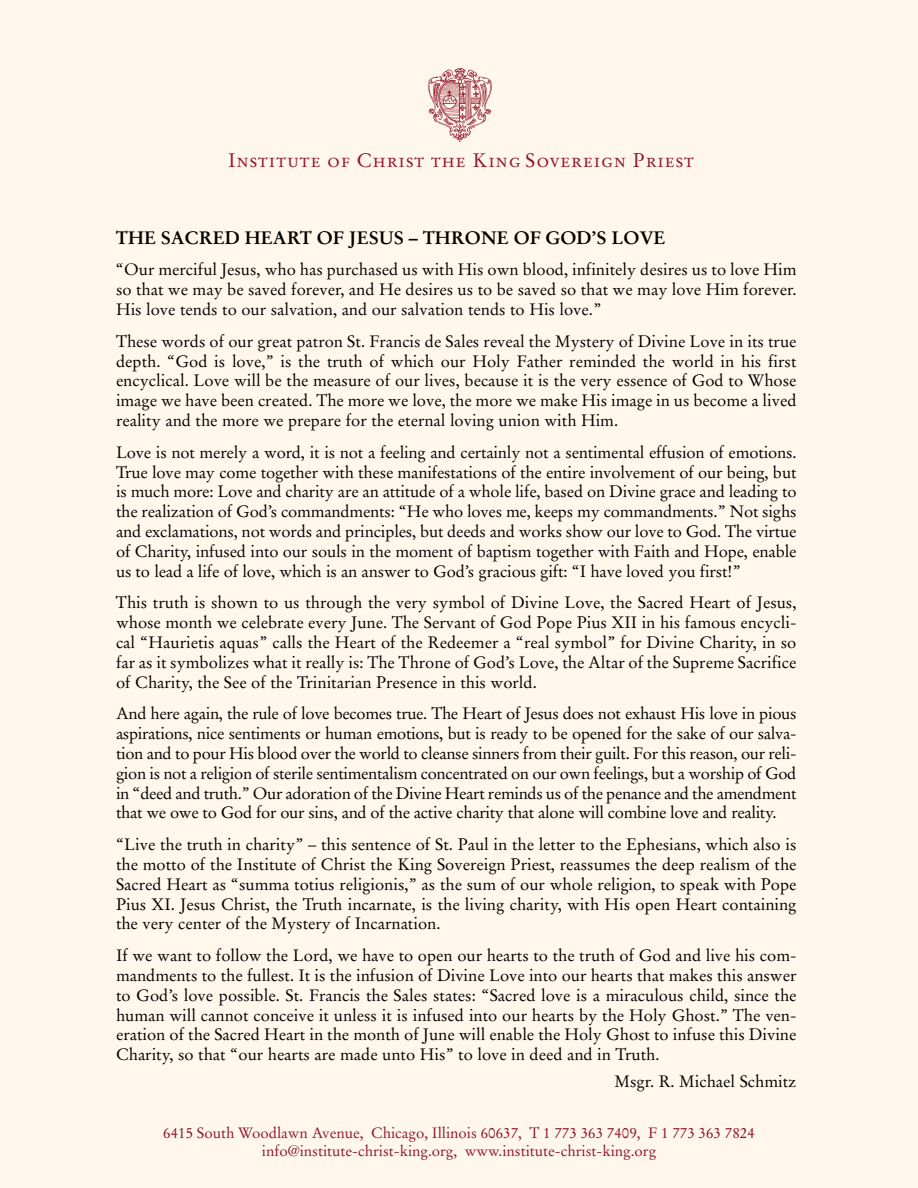
<style>
.page{position:relative;width:918px;height:1188px;background:#fff7eb}
.page>*{position:absolute;margin:0;border:0;box-sizing:border-box;transform-origin:0 0}
.t1{font:19.5px "Stempel Garamond Roman SC";letter-spacing:.05em;color:#8f162b}
.t2{font:700 18px "Stempel Garamond";color:#000}
.t3{font:16.5px/19.8px "Stempel Garamond";color:#000;text-align:justify}
.t4{font:15px/18px "Stempel Garamond";color:#8f162b;text-align:center}
</style>
<div class="page">
<img style="left:427px;top:68px;width:65px;height:75px">
<p class="t1" style="left:228px;top:152px;width:467px">Institute of Christ the King Sovereign Priest</p>
<p class="t2" style="left:116px;top:230px;width:551px">THE SACRED HEART OF JESUS – THRONE OF GOD’S LOVE</p>
<p class="t3" style="left:116px;top:261px;width:682px">“Our merciful Jesus, who has purchased us with His own blood, infinitely desires us to love Him so that we may be saved forever, and He desires us to be saved so that we may love Him forever.<br>His love tends to our salvation, and our salvation tends to His love.”</p>
<p class="t3" style="left:116px;top:333px;width:682px">These words of our great patron St. Francis de Sales reveal the Mystery of Divine Love in its true depth. “God is love,” is the truth of which our Holy Father reminded the world in his first encyclical. Love will be the measure of our lives, because it is the very essence of God to Whose image we have been created. The more we love, the more we make His image in us become a lived reality and the more we prepare for the eternal loving union with Him.</p>
<p class="t3" style="left:116px;top:444px;width:682px">Love is not merely a word, it is not a feeling and certainly not a sentimental effusion of emotions.<br>True love may come together with these manifestations of the entire involvement of our being, but is much more: Love and charity are an attitude of a whole life, based on Divine grace and leading to the realization of God’s commandments: “He who loves me, keeps my commandments.” Not sighs and exclamations, not words and principles, but deeds and works show our love to God. The virtue of Charity, infused into our souls in the moment of baptism together with Faith and Hope, enable us to lead a life of love, which is an answer to God’s gracious gift: “I have loved you first!”</p>
<p class="t3" style="left:116px;top:594px;width:682px">This truth is shown to us through the very symbol of Divine Love, the Sacred Heart of Jesus, whose month we celebrate every June. The Servant of God Pope Pius XII in his famous encycli&shy;cal “Haurietis aquas” calls the Heart of the Redeemer a “real symbol” for Divine Charity, in so far as it symbolizes what it really is: The Throne of God’s Love, the Altar of the Supreme Sacrifice of Charity, the See of the Trinitarian Presence in this world.</p>
<p class="t3" style="left:116px;top:705px;width:682px">And here again, the rule of love becomes true. The Heart of Jesus does not exhaust His love in pious aspirations, nice sentiments or human emotions, but is ready to be opened for the sake of our salva&shy;tion and to pour His blood over the world to cleanse sinners from their guilt. For this reason, our reli&shy;gion is not a religion of sterile sentimentalism concentrated on our own feelings, but a worship of God in “deed and truth.” Our adoration of the Divine Heart reminds us of the penance and the amendment that we owe to God for our sins, and of the active charity that alone will combine love and reality.</p>
<p class="t3" style="left:116px;top:836px;width:682px">“Live the truth in charity” – this sentence of St. Paul in the letter to the Ephesians, which also is the motto of the Institute of Christ the King Sovereign Priest, reassumes the deep realism of the Sacred Heart as “summa totius religionis,” as the sum of our whole religion, to speak with Pope Pius XI. Jesus Christ, the Truth incarnate, is the living charity, with His open Heart containing the very center of the Mystery of Incarnation.</p>
<p class="t3" style="left:116px;top:947px;width:682px">If we want to follow the Lord, we have to open our hearts to the truth of God and live his com&shy;mandments to the fullest. It is the infusion of Divine Love into our hearts that makes this answer to God’s love possible. St. Francis the Sales states: “Sacred love is a miraculous child, since the human will cannot conceive it unless it is infused into our hearts by the Holy Ghost.” The ven&shy;eration of the Sacred Heart in the month of June will enable the Holy Ghost to infuse this Divine Charity, so that “our hearts are made unto His” to love in deed and in Truth.</p>
<p class="t3" style="left:615px;top:1073px;width:183px">Msgr. R. Michael Schmitz</p>
<p class="t4" style="left:163px;top:1125px;width:593px">6415 South Woodlawn Avenue, Chicago, Illinois 60637, T 1 773 363 7409, F 1 773 363 7824 info@institute-christ-king.org, www.institute-christ-king.org</p>
</div>
